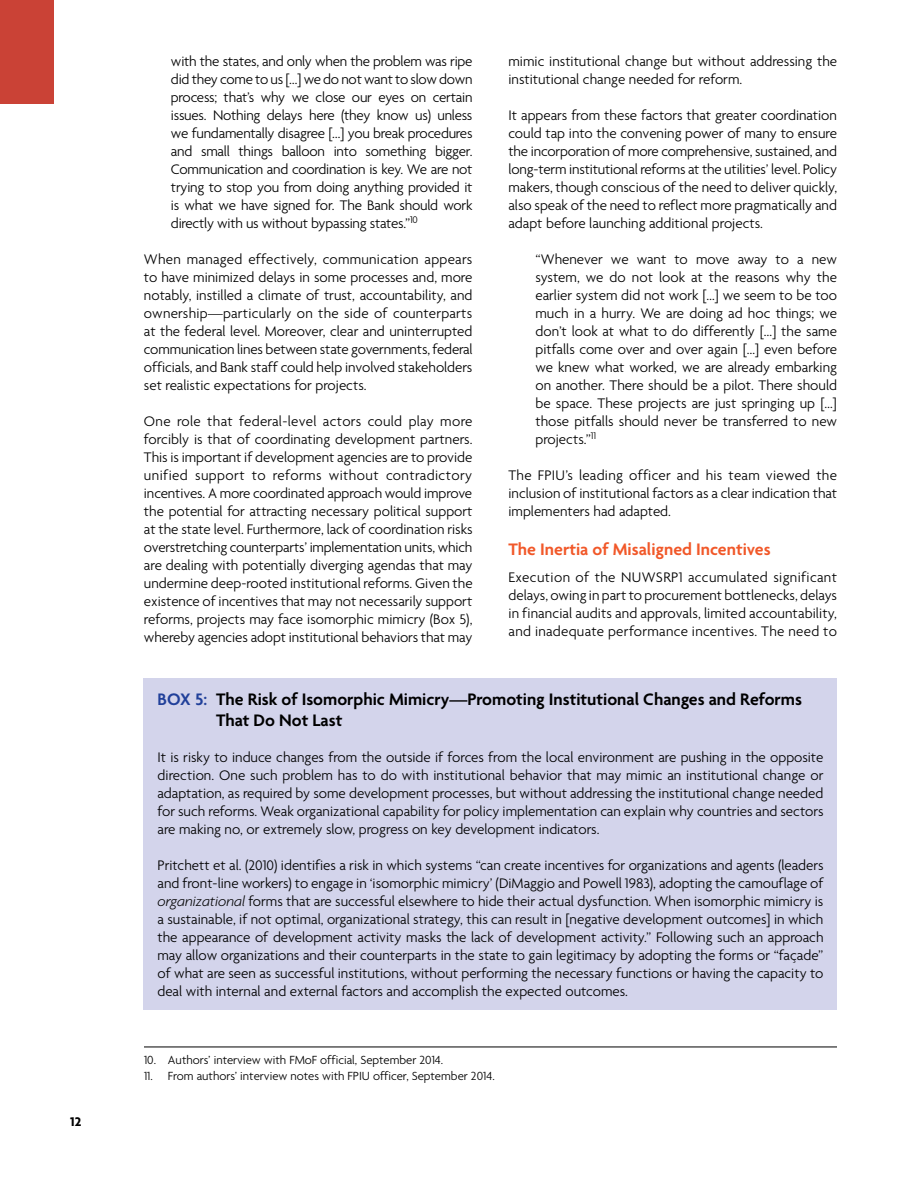
<style>
.page{position:relative;width:918px;height:1188px;background:#fff}
.page>*{position:absolute;margin:0;border:0;box-sizing:border-box;transform-origin:0 0}
.t1{font:600 18px/21px "Agenda";color:#000}
.t2{font:600 18px "Agenda";color:#f15829}
.t3{font:300 15px/18px "Agenda";color:#000;text-align:justify}
.t4{font:700 13.5px "Agenda";color:#000}
.t5{font:300 12.75px "Agenda";color:#000}
.s1{color:#21409a}
.s2{font-style:italic}
</style>
<div class="page">
<div style="left:0;top:0;width:54px;height:104px;background:#ca4236"></div>
<hr style="left:144px;top:1047px;width:693px;height:1px;background:#000">
<div style="left:144px;top:678px;width:693px;height:332px;background:#d3d4eb"></div>
<p class="t4" style="left:70px;top:1114px;width:13px">12</p>
<p class="t3" style="left:171px;top:51px;width:303px">with the states, and only when the problem was ripe did they come to us […] we do not want to slow down process; that’s why we close our eyes on certain issues. Nothing delays here (they know us) unless we fundamentally disagree […] you break procedures and small things balloon into something bigger.<br>Communication and coordination is key. We are not trying to stop you from doing anything provided it is what we have signed for. The Bank should work directly with us without bypassing states.”<sup>10</sup></p>
<p class="t3" style="left:144px;top:249px;width:330px">When managed effectively, communication appears to have minimized delays in some processes and, more notably, instilled a climate of trust, accountability, and ownership—particularly on the side of counterparts at the federal level. Moreover, clear and uninterrupted communication lines between state governments, federal officials, and Bank staff could help involved stakeholders set realistic expectations for projects.</p>
<p class="t3" style="left:144px;top:411px;width:330px">One role that federal-level actors could play more forcibly is that of coordinating development partners.<br>This is important if development agencies are to provide unified support to reforms without contradictory incentives. A more coordinated approach would improve the potential for attracting necessary political support at the state level. Furthermore, lack of coordination risks overstretching counterparts’ implementation units, which are dealing with potentially diverging agendas that may undermine deep-rooted institutional reforms. Given the existence of incentives that may not necessarily support reforms, projects may face isomorphic mimicry (Box 5), whereby agencies adopt institutional behaviors that may</p>
<p class="t3" style="left:508px;top:51px;width:330px">mimic institutional change but without addressing the institutional change needed for reform.</p>
<p class="t3" style="left:508px;top:105px;width:330px">It appears from these factors that greater coordination could tap into the convening power of many to ensure the incorporation of more comprehensive, sustained, and long-term institutional reforms at the utilities’ level. Policy makers, though conscious of the need to deliver quickly, also speak of the need to reflect more pragmatically and adapt before launching additional projects.</p>
<p class="t3" style="left:535px;top:249px;width:303px">“Whenever we want to move away to a new system, we do not look at the reasons why the earlier system did not work […] we seem to be too much in a hurry. We are doing ad hoc things; we don’t look at what to do differently […] the same pitfalls come over and over again […] even before we knew what worked, we are already embarking on another. There should be a pilot. There should be space. These projects are just springing up […] those pitfalls should never be transferred to new projects.”<sup>11</sup></p>
<p class="t3" style="left:508px;top:465px;width:330px">The FPIU’s leading officer and his team viewed the inclusion of institutional factors as a clear indication that implementers had adapted.</p>
<p class="t2" style="left:508px;top:538px;width:264px">The Inertia of Misaligned Incentives</p>
<p class="t3" style="left:508px;top:567px;width:330px">Execution of the NUWSRP1 accumulated significant delays, owing in part to procurement bottlenecks, delays in financial audits and approvals, limited accountability, and inadequate performance incentives. The need to</p>
<p class="t1" style="left:216px;top:688px;width:587px;text-indent:-59px"><span class="s1">Box 5:</span> The Risk of Isomorphic Mimicry—Promoting Institutional Changes and Reforms<br>That Do Not Last</p>
<p class="t3" style="left:157px;top:748px;width:668px">It is risky to induce changes from the outside if forces from the local environment are pushing in the opposite direction. One such problem has to do with institutional behavior that may mimic an institutional change or adaptation, as required by some development processes, but without addressing the institutional change needed for such reforms. Weak organizational capability for policy implementation can explain why countries and sectors are making no, or extremely slow, progress on key development indicators.</p>
<p class="t3" style="left:157px;top:856px;width:668px">Pritchett et al. (2010) identifies a risk in which systems “can create incentives for organizations and agents (leaders and front-line workers) to engage in ‘isomorphic mimicry’ (DiMaggio and Powell 1983), adopting the camouflage of <span class="s2">organizational</span> forms that are successful elsewhere to hide their actual dysfunction. When isomorphic mimicry is a sustainable, if not optimal, organizational strategy, this can result in [negative development outcomes] in which the appearance of development activity masks the lack of development activity.” Following such an approach may allow organizations and their counterparts in the state to gain legitimacy by adopting the forms or “façade” of what are seen as successful institutions, without performing the necessary functions or having the capacity to deal with internal and external factors and accomplish the expected outcomes.</p>
<p class="t5" style="left:144px;top:1052px;width:301px">10. Authors’ interview with FMoF official, September 2014.</p>
<p class="t5" style="left:144px;top:1069px;width:352px">11. From authors’ interview notes with FPIU officer, September 2014.</p>
</div>
